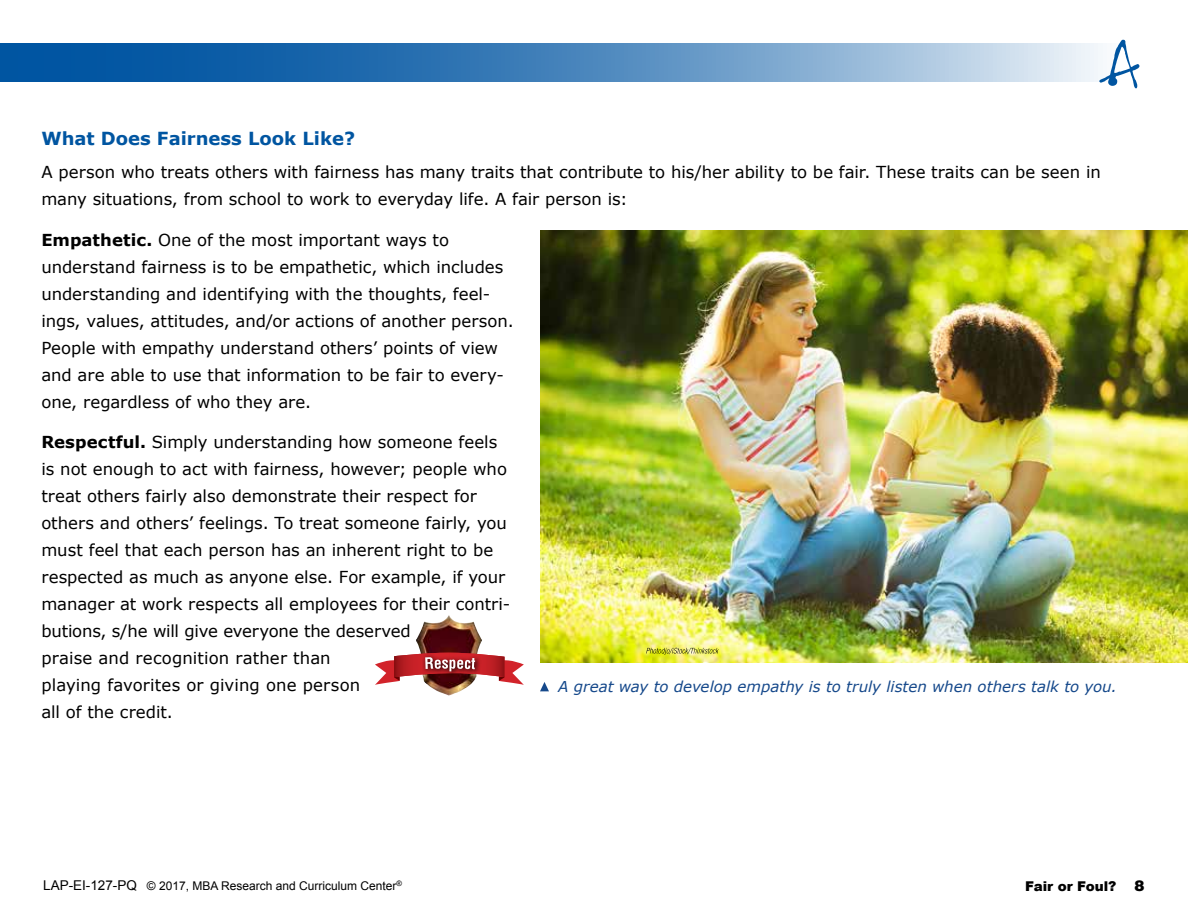
<style>
.page{position:relative;width:1188px;height:918px;background:#fff}
.page>*{position:absolute;margin:0;border:0;box-sizing:border-box;transform-origin:0 0}
.t1{font:700 18px "Verdana";color:#0055a1}
.t2{font:16.5px/27px "Verdana";color:#000}
.t3{font:italic 15px "Verdana";color:#16498b}
.t4{font:900 13.5px "Arial";color:#000}
.t5{font:12px "Arial";color:#000}
.s1{font-weight:700}
.s2{font-size:13.5px}
.s3{font-family:"Helvetica LT";font-size:15px}
</style>
<div class="page">
<svg style="left:0;top:44px;width:1099px;height:37px;background:#548dc0"></svg>
<svg style="left:540px;top:682px;width:9px;height:9px"></svg>
<img style="left:540px;top:230px;width:648px;height:432px">
<img style="left:416px;top:615px;width:66px;height:81px">
<svg style="left:375px;top:653px;width:149px;height:32px"></svg>
<svg style="left:646px;top:648px;width:73px;height:7px"></svg>
<svg style="left:1099px;top:40px;width:40px;height:48px"></svg>
<p class="t1" style="left:41px;top:127px;width:315px">What Does Fairness Look Like?</p>
<p class="t2" style="left:41px;top:158px;width:1061px">A person who treats others with fairness has many traits that contribute to his/her ability to be fair. These traits can be seen in many situations, from school to work to everyday life. A fair person is:</p>
<p class="t2" style="left:41px;top:226px;width:474px"><span class="s1">Empathetic.</span> One of the most important ways to understand fairness is to be empathetic, which includes understanding and identifying with the thoughts, feel&shy;ings, values, attitudes, and/or actions of another person.<br>People with empathy understand others’ points of view and are able to use that information to be fair to every&shy;one, regardless of who they are.</p>
<p class="t2" style="left:41px;top:428px;width:470px"><span class="s1">Respectful.</span> Simply understanding how someone feels is not enough to act with fairness, however; people who treat others fairly also demonstrate their respect for others and others’ feelings. To treat someone fairly, you must feel that each person has an inherent right to be respected as much as anyone else. For example, if your manager at work respects all employees for their contri&shy;butions, s/he will give everyone the deserved<br>praise and recognition rather than<br>playing favorites or giving one person<br>all of the credit.</p>
<p class="t3" style="left:558px;top:677px;width:560px">A great way to develop empathy is to truly listen when others talk to you.</p>
<p class="t5" style="left:43px;top:878px;width:360px"><span class="s2">LAP-EI-127-PQ</span> © 2017, MBA Research and Curriculum Center<sup>®</sup></p>
<p class="t4" style="left:1025px;top:879px;width:121px">Fair or Foul? <span class="s3">8</span></p>
</div>
